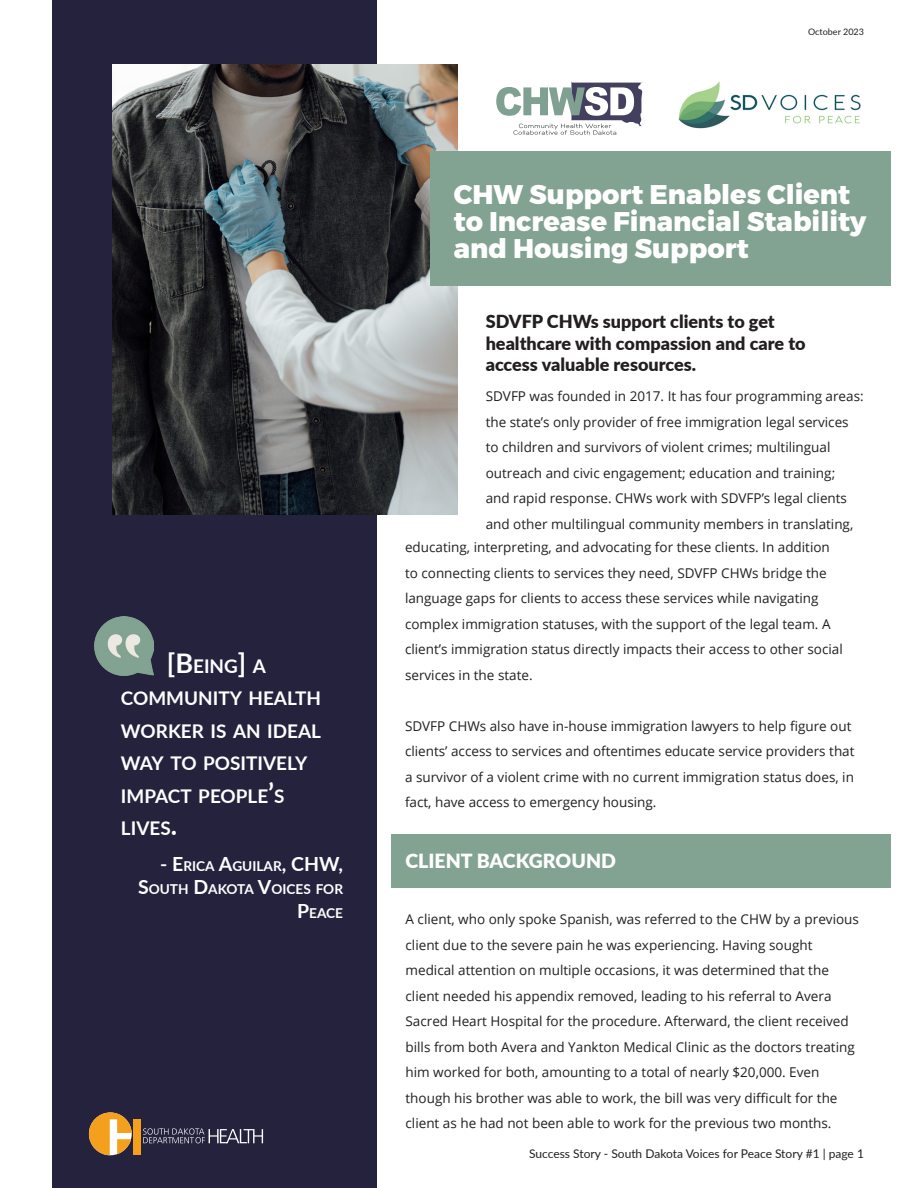
<style>
.page{position:relative;width:918px;height:1188px;background:#fff}
.page>*{position:absolute;margin:0;border:0;box-sizing:border-box;transform-origin:0 0}
.t1{font:800 27px/27px "Montserrat";color:#fff}
.t2{font:900 19.5px "Lato";color:#fff}
.t3{font:700 19.5px "Lato";color:#fff}
.t4{font:700 18.9px/32.4px "Lato";color:#fff}
.t5{font:900 18px/21.6px "Lato";color:#231f20}
.t6{font:700 13.65px/23.4px "Lato";color:#fff;text-align:right}
.t7{font:13.5px/25.5px "Open Sans";color:#231f20}
.t8{font:12px "Lato";color:#231f20}
.t9{font:9px "Lato";color:#231f20}
.s1{font-size:27px}
.s2{font-size:19.5px}
</style>
<div class="page">
<div style="left:53px;top:0;width:324px;height:1188px;background:#25223e"></div>
<img style="left:112px;top:65px;width:346px;height:449px">
<div style="left:430px;top:152px;width:461px;height:134px;background:#82a391"></div>
<svg style="left:496px;top:81px;width:147px;height:54px"></svg>
<img style="left:94px;top:617px;width:59px;height:59px">
<div style="left:391px;top:834px;width:500px;height:54px;background:#82a391"></div>
<img style="left:678px;top:82px;width:183px;height:47px">
<svg style="left:143px;top:1128px;width:120px;height:15px"></svg>
<div style="left:134px;top:1120px;width:7px;height:35px;background:#f4a01d"></div>
<svg style="left:89px;top:1112px;width:43px;height:43px"></svg>
<p class="t4" style="left:121px;top:649px;width:202px;text-indent:46px"><span class="s1">[B</span>EING<span class="s1">]</span> A<br>COMMUNITY HEALTH<br>WORKER IS AN IDEAL<br>WAY TO POSITIVELY<br>IMPACT PEOPLE<span class="s1">’</span>S<br>LIVES<span class="s1">.</span></p>
<p class="t6" style="left:160px;top:854px;width:148px"><span class="s2">- E</span> RICA <span class="s2">A</span>GUILAR<span class="s2">, CHW</span></p>
<p class="t3" style="left:339px;top:850px;width:6px">,</p>
<p class="t6" style="left:138px;top:877px;width:207px"><span class="s2">S</span>OUTH <span class="s2">D</span>AKOTA <span class="s2">V</span>OICES FOR<br><span class="s2">P</span>EACE</p>
<p class="t9" style="left:808px;top:25px;width:57px">October 2023</p>
<p class="t1" style="left:454px;top:181px;width:414px">CHW Support Enables Client to Increase Financial Stability and Housing Support</p>
<p class="t5" style="left:486px;top:310px;width:322px">SDVFP CHWs support clients to get healthcare with compassion and care to access valuable resources.</p>
<p class="t7" style="left:486px;top:383px;width:380px">SDVFP was founded in 2017. It has four programming areas: the state’s only provider of free immigration legal services to children and survivors of violent crimes; multilingual outreach and civic engagement; education and training;<br>and rapid response. CHWs work with SDVFP’s legal clients and other multilingual community members in translating,</p>
<p class="t7" style="left:405px;top:534px;width:439px">educating, interpreting, and advocating for these clients. In addition to connecting clients to services they need, SDVFP CHWs bridge the language gaps for clients to access these services while navigating complex immigration statuses, with the support of the legal team. A client’s immigration status directly impacts their access to other social services in the state.</p>
<p class="t7" style="left:405px;top:713px;width:451px">SDVFP CHWs also have in-house immigration lawyers to help figure out clients’ access to services and oftentimes educate service providers that a survivor of a violent crime with no current immigration status does, in fact, have access to emergency housing.</p>
<p class="t2" style="left:406px;top:846px;width:212px">CLIENT BACKGROUND</p>
<p class="t7" style="left:406px;top:906px;width:455px">A client, who only spoke Spanish, was referred to the CHW by a previous client due to the severe pain he was experiencing. Having sought medical attention on multiple occasions, it was determined that the client needed his appendix removed, leading to his referral to Avera Sacred Heart Hospital for the procedure. Afterward, the client received bills from both Avera and Yankton Medical Clinic as the doctors treating him worked for both, amounting to a total of nearly $20,000. Even though his brother was able to work, the bill was very difficult for the client as he had not been able to work for the previous two months.</p>
<p class="t8" style="left:529px;top:1145px;width:336px">Success Story - South Dakota Voices for Peace Story #1 | page 1</p>
</div>
